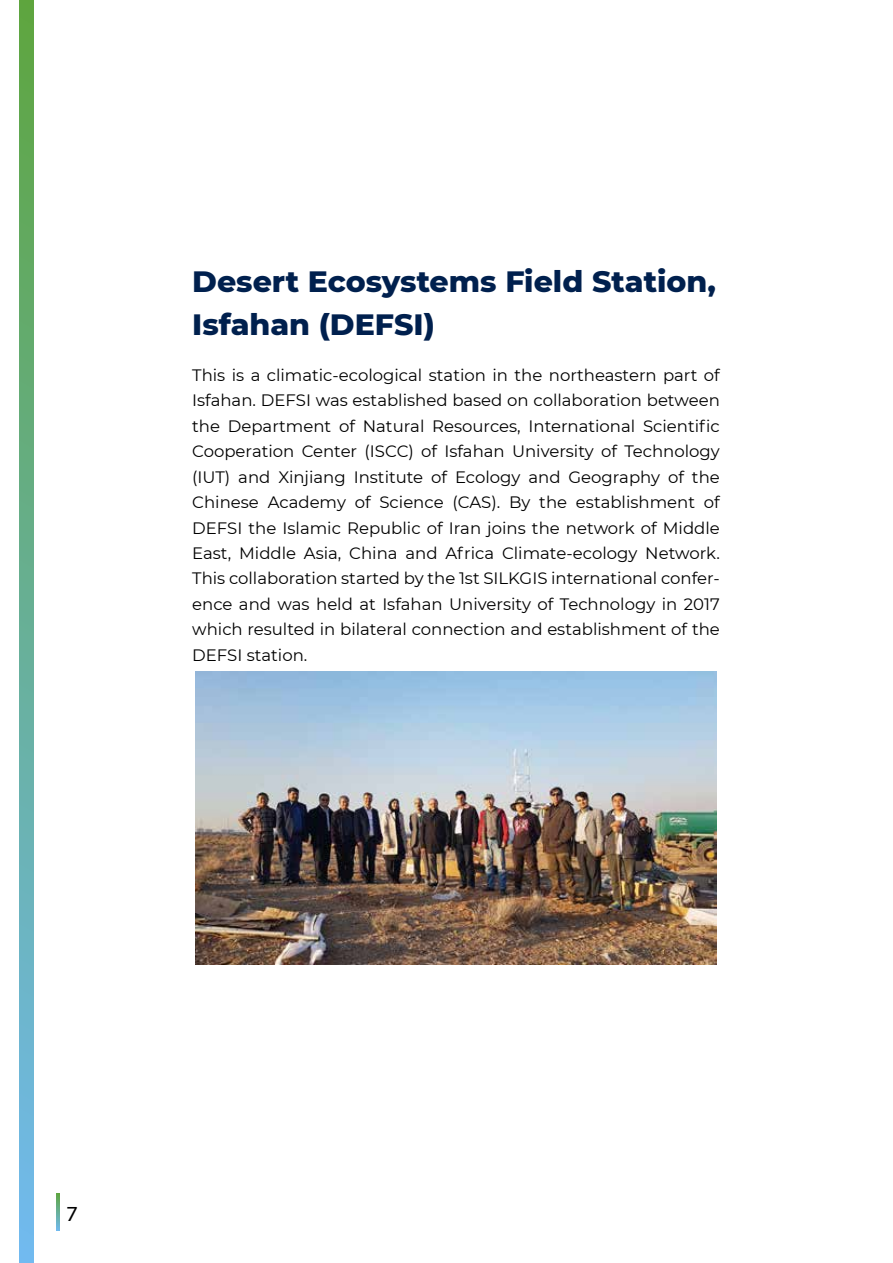
<style>
.page{position:relative;width:893px;height:1263px;background:#fff}
.page>*{position:absolute;margin:0;border:0;box-sizing:border-box;transform-origin:0 0}
.t1{font:800 30px/43.5px "Montserrat";color:#00204e}
.t2{font:21.6px "Myriad Pro";color:#000;scale:1.07 1}
.t3{font:16.5px/25.5px "Montserrat";color:#000;text-align:justify}
</style>
<div class="page">
<svg style="left:20px;top:0;width:14px;height:1262px;background:#67af97"></svg>
<img style="left:195px;top:672px;width:522px;height:293px">
<svg style="left:57px;top:1194px;width:3px;height:36px"></svg>
<h1 class="t1" style="left:192px;top:257px;width:525px">Desert Ecosystems Field Station,<br>Isfahan (DEFSI)</h1>
<p class="t3" style="left:192px;top:361px;width:529px">This is a climatic-ecological station in the northeastern part of Isfahan. DEFSI was established based on collaboration between the Department of Natural Resources, International Scientific Cooperation Center (ISCC) of Isfahan University of Technology (IUT) and Xinjiang Institute of Ecology and Geography of the Chinese Academy of Science (CAS). By the establishment of DEFSI the Islamic Republic of Iran joins the network of Middle East, Middle Asia, China and Africa Climate-ecology Network.<br>This collaboration started by the 1st SILKGIS international confer&shy;ence and was held at Isfahan University of Technology in 2017 which resulted in bilateral connection and establishment of the DEFSI station.</p>
<h2 class="t2" style="left:66px;top:1200px;width:13px">7</h2>
</div>
